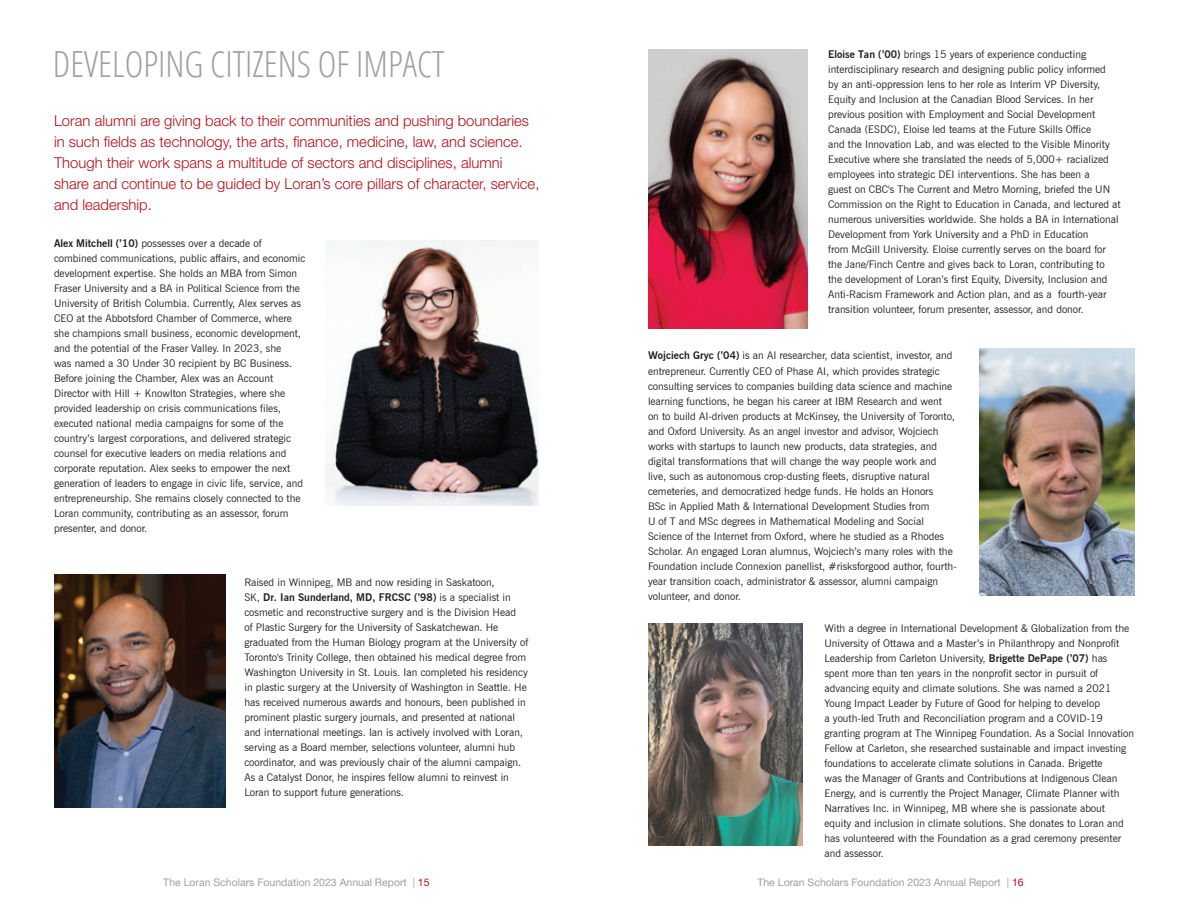
<style>
.page{position:relative;width:1188px;height:918px;background:#fff}
.page>*{position:absolute;margin:0;border:0;box-sizing:border-box;transform-origin:0 0}
.t1{font:300 condensed 36px "Open Sans";color:#9d9fa2}
.t2{font:300 15px/21px "Helvetica Neue LT Std";color:#b50e1a}
.t3{font:10.5px/15px "News Gothic BT";color:#231f20}
.t4{font:10.5px "Helvetica Neue LT Std";color:#9d9fa2}
.s1{font-weight:700}
.s2{color:#b50e1a}
</style>
<div class="page">
<img style="left:326px;top:241px;width:213px;height:265px">
<img style="left:648px;top:623px;width:154px;height:222px">
<img style="left:979px;top:349px;width:155px;height:246px">
<img style="left:54px;top:575px;width:171px;height:232px">
<img style="left:648px;top:50px;width:160px;height:279px">
<h1 class="t1" style="left:53px;top:40px;width:393px">DEVELOPING CITIZENS OF IMPACT</h1>
<p class="t2" style="left:54px;top:110px;width:487px">Loran alumni are giving back to their communities and pushing boundaries in such fields as technology, the arts, finance, medicine, law, and science.<br>Though their work spans a multitude of sectors and disciplines, alumni share and continue to be guided by Loran’s core pillars of character, service, and leadership.</p>
<p class="t3" style="left:54px;top:236px;width:253px"><span class="s1">Alex Mitchell (’10)</span> possesses over a decade of combined communications, public affairs, and economic development expertise. She holds an MBA from Simon Fraser University and a BA in Political Science from the University of British Columbia. Currently, Alex serves as CEO at the Abbotsford Chamber of Commerce, where she champions small business, economic development, and the potential of the Fraser Valley. In 2023, she<br>was named a 30 Under 30 recipient by BC Business.<br>Before joining the Chamber, Alex was an Account Director with Hill + Knowlton Strategies, where she provided leadership on crisis communications files, executed national media campaigns for some of the country’s largest corporations, and delivered strategic counsel for executive leaders on media relations and corporate reputation. Alex seeks to empower the next generation of leaders to engage in civic life, service, and entrepreneurship. She remains closely connected to the Loran community, contributing as an assessor, forum presenter, and donor.</p>
<p class="t3" style="left:244px;top:574px;width:286px">Raised in Winnipeg, MB and now residing in Saskatoon,<br>SK, <span class="s1">Dr. Ian Sunderland, MD, FRCSC (’98)</span> is a specialist in cosmetic and reconstructive surgery and is the Division Head<br>of Plastic Surgery for the University of Saskatchewan. He graduated from the Human Biology program at the University of Toronto's Trinity College, then obtained his medical degree from Washington University in St. Louis. Ian completed his residency in plastic surgery at the University of Washington in Seattle. He has received numerous awards and honours, been published in prominent plastic surgery journals, and presented at national and international meetings. Ian is actively involved with Loran, serving as a Board member, selections volunteer, alumni hub coordinator, and was previously chair of the alumni campaign.<br>As a Catalyst Donor, he inspires fellow alumni to reinvest in Loran to support future generations.</p>
<p class="t3" style="left:828px;top:46px;width:294px"><span class="s1">Eloise Tan (’00)</span> brings 15 years of experience conducting interdisciplinary research and designing public policy informed<br>by an anti-oppression lens to her role as Interim VP Diversity, Equity and Inclusion at the Canadian Blood Services. In her previous position with Employment and Social Development Canada (ESDC), Eloise led teams at the Future Skills Office<br>and the Innovation Lab, and was elected to the Visible Minority Executive where she translated the needs of 5,000+ racialized employees into strategic DEI interventions. She has been a<br>guest on CBC's The Current and Metro Morning, briefed the UN Commission on the Right to Education in Canada, and lectured at numerous universities worldwide. She holds a BA in International Development from York University and a PhD in Education<br>from McGill University. Eloise currently serves on the board for the Jane/Finch Centre and gives back to Loran, contributing to the development of Loran’s first Equity, Diversity, Inclusion and Anti-Racism Framework and Action plan, and as a fourth-year transition volunteer, forum presenter, assessor, and donor.</p>
<p class="t3" style="left:648px;top:348px;width:310px"><span class="s1">Wojciech Gryc (’04)</span> is an AI researcher, data scientist, investor, and entrepreneur. Currently CEO of Phase AI, which provides strategic consulting services to companies building data science and machine learning functions, he began his career at IBM Research and went<br>on to build AI-driven products at McKinsey, the University of Toronto, and Oxford University. As an angel investor and advisor, Wojciech works with startups to launch new products, data strategies, and digital transformations that will change the way people work and live, such as autonomous crop-dusting fleets, disruptive natural cemeteries, and democratized hedge funds. He holds an Honors<br>BSc in Applied Math &amp; International Development Studies from<br>U of T and MSc degrees in Mathematical Modeling and Social Science of the Internet from Oxford, where he studied as a Rhodes Scholar. An engaged Loran alumnus, Wojciech’s many roles with the Foundation include Connexion panellist, #risksforgood author, fourth&shy;year transition coach, administrator &amp; assessor, alumni campaign volunteer, and donor.</p>
<p class="t3" style="left:824px;top:620px;width:311px">With a degree in International Development &amp; Globalization from the University of Ottawa and a Master’s in Philanthropy and Nonprofit Leadership from Carleton University, <span class="s1">Brigette DePape (’07)</span> has spent more than ten years in the nonprofit sector in pursuit of advancing equity and climate solutions. She was named a 2021<br>Young Impact Leader by Future of Good for helping to develop<br>a youth-led Truth and Reconciliation program and a COVID-19 granting program at The Winnipeg Foundation. As a Social Innovation Fellow at Carleton, she researched sustainable and impact investing foundations to accelerate climate solutions in Canada. Brigette<br>was the Manager of Grants and Contributions at Indigenous Clean Energy, and is currently the Project Manager, Climate Planner with Narratives Inc. in Winnipeg, MB where she is passionate about equity and inclusion in climate solutions. She donates to Loran and has volunteered with the Foundation as a grad ceremony presenter and assessor.</p>
<p class="t4" style="left:163px;top:876px;width:268px">The Loran Scholars Foundation 2023 Annual Report | <span class="s2">15</span></p>
<p class="t4" style="left:757px;top:876px;width:268px">The Loran Scholars Foundation 2023 Annual Report | <span class="s2">16</span></p>
</div>
